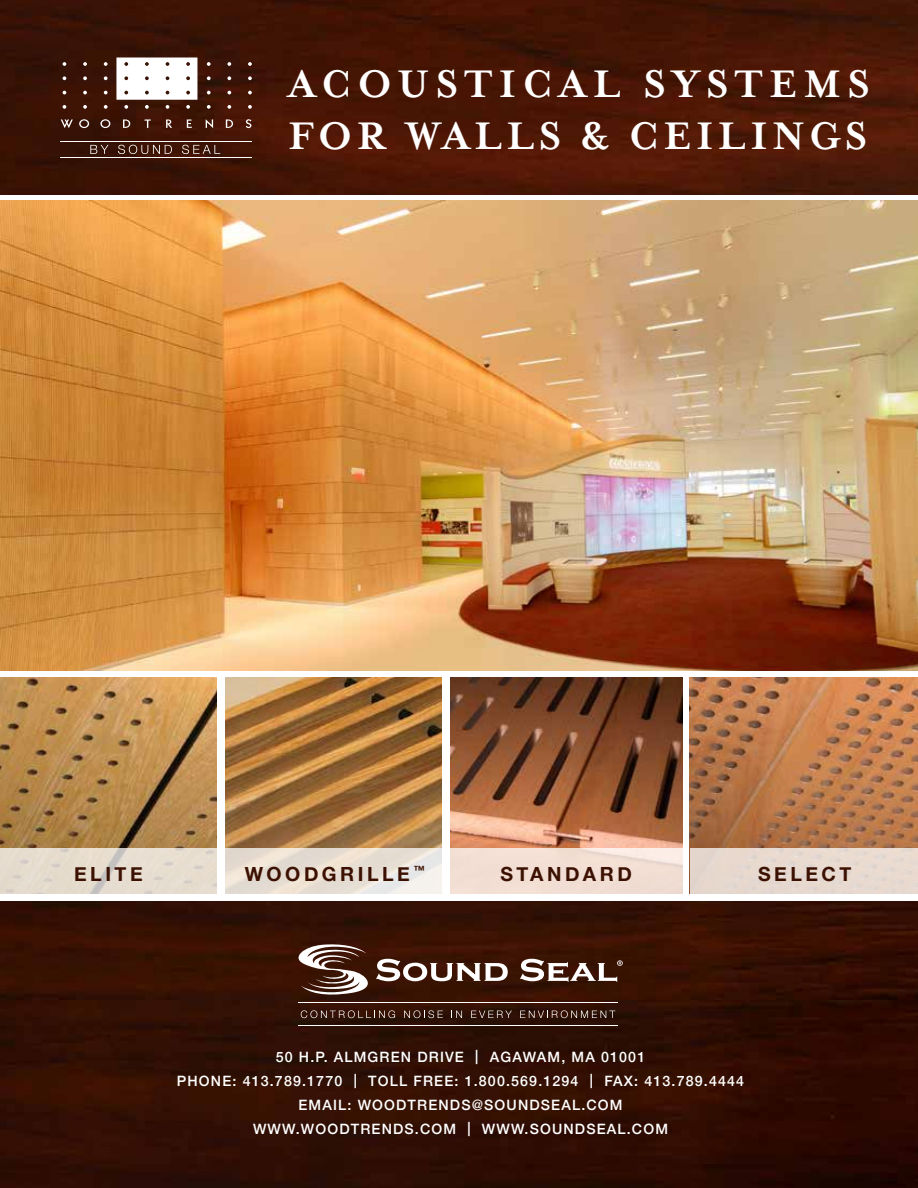
<style>
.page{position:relative;width:918px;height:1188px;background:#fff}
.page>*{position:absolute;margin:0;border:0;box-sizing:border-box;transform-origin:0 0}
.t1{font:700 44.1px/51.9px "Mrs Eaves";letter-spacing:.125em;color:#fff}
.t2{font:700 19.5px "Helvetica Neue";letter-spacing:.18em;color:#3c1101}
.t3{font:500 14.25px "Helvetica Neue";letter-spacing:.08em;color:#fff}
.t4{font:700 11.4px "Helvetica Neue";color:#3c1101}
</style>
<div class="page">
<img style="left:0;top:0;width:918px;height:1188px">
<div style="left:0;top:195px;width:918px;height:706px;background:#fff"></div>
<img style="left:0;top:201px;width:918px;height:470px">
<svg style="left:63px;top:62px;width:3px;height:4px"></svg>
<svg style="left:63px;top:76px;width:3px;height:4px"></svg>
<svg style="left:63px;top:105px;width:3px;height:4px"></svg>
<svg style="left:83px;top:62px;width:4px;height:4px"></svg>
<svg style="left:83px;top:76px;width:4px;height:4px"></svg>
<svg style="left:83px;top:91px;width:4px;height:3px"></svg>
<svg style="left:83px;top:105px;width:4px;height:4px"></svg>
<svg style="left:104px;top:62px;width:4px;height:4px"></svg>
<svg style="left:104px;top:76px;width:4px;height:4px"></svg>
<svg style="left:104px;top:91px;width:4px;height:3px"></svg>
<svg style="left:104px;top:105px;width:4px;height:4px"></svg>
<svg style="left:116px;top:58px;width:81px;height:51px"></svg>
<svg style="left:207px;top:62px;width:4px;height:4px"></svg>
<svg style="left:207px;top:76px;width:4px;height:4px"></svg>
<svg style="left:207px;top:91px;width:4px;height:3px"></svg>
<svg style="left:207px;top:105px;width:4px;height:4px"></svg>
<svg style="left:227px;top:62px;width:4px;height:4px"></svg>
<svg style="left:227px;top:76px;width:4px;height:4px"></svg>
<svg style="left:227px;top:91px;width:4px;height:3px"></svg>
<svg style="left:227px;top:105px;width:4px;height:4px"></svg>
<svg style="left:248px;top:62px;width:4px;height:4px"></svg>
<svg style="left:248px;top:76px;width:4px;height:4px"></svg>
<svg style="left:248px;top:91px;width:4px;height:3px"></svg>
<svg style="left:248px;top:105px;width:4px;height:4px"></svg>
<svg style="left:61px;top:119px;width:12px;height:9px"></svg>
<svg style="left:79px;top:119px;width:10px;height:9px"></svg>
<svg style="left:100px;top:119px;width:10px;height:9px"></svg>
<svg style="left:123px;top:119px;width:7px;height:9px"></svg>
<svg style="left:144px;top:119px;width:7px;height:9px"></svg>
<svg style="left:166px;top:119px;width:6px;height:9px"></svg>
<svg style="left:187px;top:119px;width:5px;height:9px"></svg>
<svg style="left:206px;top:119px;width:7px;height:9px"></svg>
<svg style="left:226px;top:119px;width:7px;height:9px"></svg>
<svg style="left:246px;top:119px;width:5px;height:9px"></svg>
<hr style="left:61px;top:141px;width:191px;height:1px;background:#fff">
<hr style="left:61px;top:157px;width:191px;height:1px;background:#fff">
<svg style="left:90px;top:145px;width:18px;height:9px"></svg>
<svg style="left:118px;top:145px;width:54px;height:9px"></svg>
<svg style="left:182px;top:145px;width:38px;height:9px"></svg>
<svg style="left:298px;top:944px;width:210px;height:53px"></svg>
<svg style="left:520px;top:959px;width:103px;height:23px"></svg>
<hr style="left:298px;top:1002px;width:319px;height:1px;background:#fff">
<hr style="left:298px;top:1025px;width:319px;height:1px;background:#fff">
<svg style="left:301px;top:1010px;width:94px;height:8px"></svg>
<svg style="left:404px;top:1010px;width:39px;height:8px"></svg>
<svg style="left:452px;top:1011px;width:10px;height:7px"></svg>
<svg style="left:471px;top:1011px;width:41px;height:7px"></svg>
<svg style="left:520px;top:1010px;width:95px;height:8px"></svg>
<img style="left:451px;top:677px;width:231px;height:171px">
<svg style="left:451px;top:848px;width:232px;height:46px;fill:#f2ded4"></svg>
<img style="left:690px;top:677px;width:228px;height:171px">
<div style="left:690px;top:848px;width:228px;height:47px;background:#e7d9cf"></div>
<img style="left:0;top:677px;width:217px;height:171px">
<svg style="left:0;top:848px;width:217px;height:46px;fill:#e6ddcf"></svg>
<img style="left:225px;top:677px;width:217px;height:171px">
<svg style="left:225px;top:848px;width:217px;height:46px;fill:#e6dfd3"></svg>
<h1 class="t1" style="left:288px;top:58px;width:583px">ACOUSTICAL SYSTEMS<br>FOR WALLS &amp; CEILINGS</h1>
<p class="t4" style="left:413px;top:861px;width:13px">™</p>
<h2 class="t2" style="left:74px;top:859px;width:70px">ELITE</h2>
<h2 class="t2" style="left:245px;top:859px;width:20px">WOOD</h2>
<h2 class="t2" style="left:322px;top:859px;width:33px">GRILLE</h2>
<h2 class="t2" style="left:500px;top:859px;width:133px">STANDARD</h2>
<h2 class="t2" style="left:758px;top:859px;width:95px">SELECT</h2>
<p class="t3" style="left:276px;top:1045px;width:371px">50 H.P. ALM GREN DRIVE | AGAWAM, MA 01001</p>
<p class="t3" style="left:177px;top:1069px;width:34px">PHONE</p>
<p class="t3" style="left:232px;top:1069px;width:147px">: 413.789.1770 | TOLL</p>
<p class="t3" style="left:414px;top:1069px;width:332px">FREE: 1.800.569.1294 | FAX: 413.789.4444</p>
<p class="t3" style="left:298px;top:1093px;width:326px">EMAIL: WOODTRENDS@SOUNDSEAL.COM</p>
<p class="t3" style="left:253px;top:1117px;width:416px">WWW.WOODTRENDS.COM | WWW.SOUNDSEAL.COM</p>
</div>
